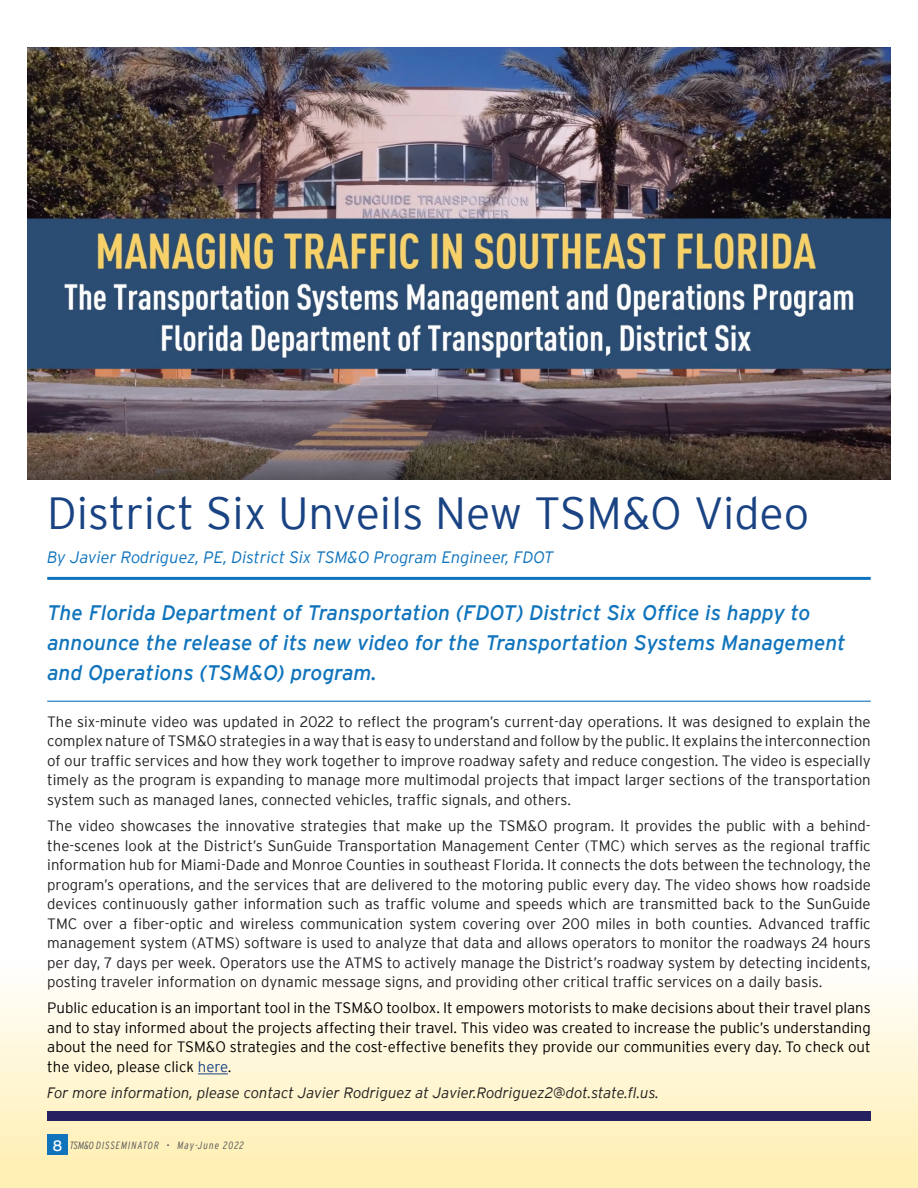
<style>
.page{position:relative;width:918px;height:1188px;background:#fff}
.page>*{position:absolute;margin:0;border:0;box-sizing:border-box;transform-origin:0 0}
.Header_-_Article_Tit{font:300 45px "Interstate";color:#1a4383}
.Intro_Paragraph{font:italic 21px/30px "Interstate";color:#1074bc}
.Byline_-_Author_Name{font:italic 300 16.5px "Interstate";color:#1074bc}
.Body_Copy{font:300 15px/19.5px "Interstate";color:#231f20;text-align:justify}
.Body_Copy-2{font:300 15px/19.5px "Interstate";color:#000;text-align:justify}
.For_More_Info{font:italic 300 15px "Interstate";color:#231f20}
.t1{font:15px "Interstate";color:#fff}
.t2{font:italic 300 condensed 10.5px "Interstate";letter-spacing:.1em;color:#57585a}
.s1{color:#1a4383}
</style>
<div class="page">
<div style="left:0;top:856px;width:918px;height:332px;background:linear-gradient(to bottom,#fff,#fcedb5)"></div>
<div style="left:48px;top:1111px;width:823px;height:9px;background:#252161"></div>
<div style="left:47px;top:1135px;width:21px;height:20px;background:#1074bc"></div>
<hr style="left:47px;top:577px;width:824px;height:3px;background:#1074bc">
<hr style="left:47px;top:701px;width:824px;height:1px;background:#1074bc">
<hr style="left:198px;top:1074px;width:30px;height:1px;background:#1a4383">
<img style="left:28px;top:47px;width:862px;height:433px">
<p class="Header_-_Article_Tit" style="left:47px;top:488px;width:764px">District Six Unveils New TSM&amp;O Video</p>
<p class="Byline_-_Author_Name" style="left:47px;top:548px;width:508px">By Javier Rodriguez, PE, District Six TSM&amp;O Program Engineer, FDOT</p>
<p class="Intro_Paragraph" style="left:47px;top:598px;width:800px">The Florida Department of Transportation (FDOT) District Six Office is happy to announce the release of its new video for the Transportation Systems Management and Operations (TSM&amp;O) program.</p>
<p class="Body_Copy" style="left:47px;top:712px;width:825px">The six-minute video was updated in 2022 to reflect the program’s current-day operations. It was designed to explain the complex nature of TSM&amp;O strategies in a way that is easy to understand and follow by the public. It explains the interconnection of our traffic services and how they work together to improve roadway safety and reduce congestion. The video is especially timely as the program is expanding to manage more multimodal projects that impact larger sections of the transportation system such as managed lanes, connected vehicles, traffic signals, and others.</p>
<p class="Body_Copy" style="left:47px;top:816px;width:825px">The video showcases the innovative strategies that make up the TSM&amp;O program. It provides the public with a behind&shy;the-scenes look at the District’s SunGuide Transportation Management Center (TMC) which serves as the regional traffic information hub for Miami-Dade and Monroe Counties in southeast Florida. It connects the dots between the technology, the program’s operations, and the services that are delivered to the motoring public every day. The video shows how roadside devices continuously gather information such as traffic volume and speeds which are transmitted back to the SunGuide TMC over a fiber-optic and wireless communication system covering over 200 miles in both counties. Advanced traffic management system (ATMS) software is used to analyze that data and allows operators to monitor the roadways 24 hours per day, 7 days per week. Operators use the ATMS to actively manage the District’s roadway system by detecting incidents, posting traveler information on dynamic message signs, and providing other critical traffic services on a daily basis.</p>
<p class="Body_Copy-2" style="left:47px;top:998px;width:825px">Public education is an important tool in the TSM&amp;O toolbox. It empowers motorists to make decisions about their travel plans and to stay informed about the projects affecting their travel. This video was created to increase the public’s understanding about the need for TSM&amp;O strategies and the cost-effective benefits they provide our communities every day. To check out the video, please click <span class="s1">here</span>.</p>
<p class="For_More_Info" style="left:47px;top:1084px;width:613px">For more information, please contact Javier Rodriguez at Javier.Rodriguez2@dot.state.fl.us.</p>
<p class="t1" style="left:53px;top:1137px;width:12px">8</p>
<p class="t2" style="left:70px;top:1139px;width:175px">TSM&amp;O DISSEMINATOR • May-June 2022</p>
</div>
